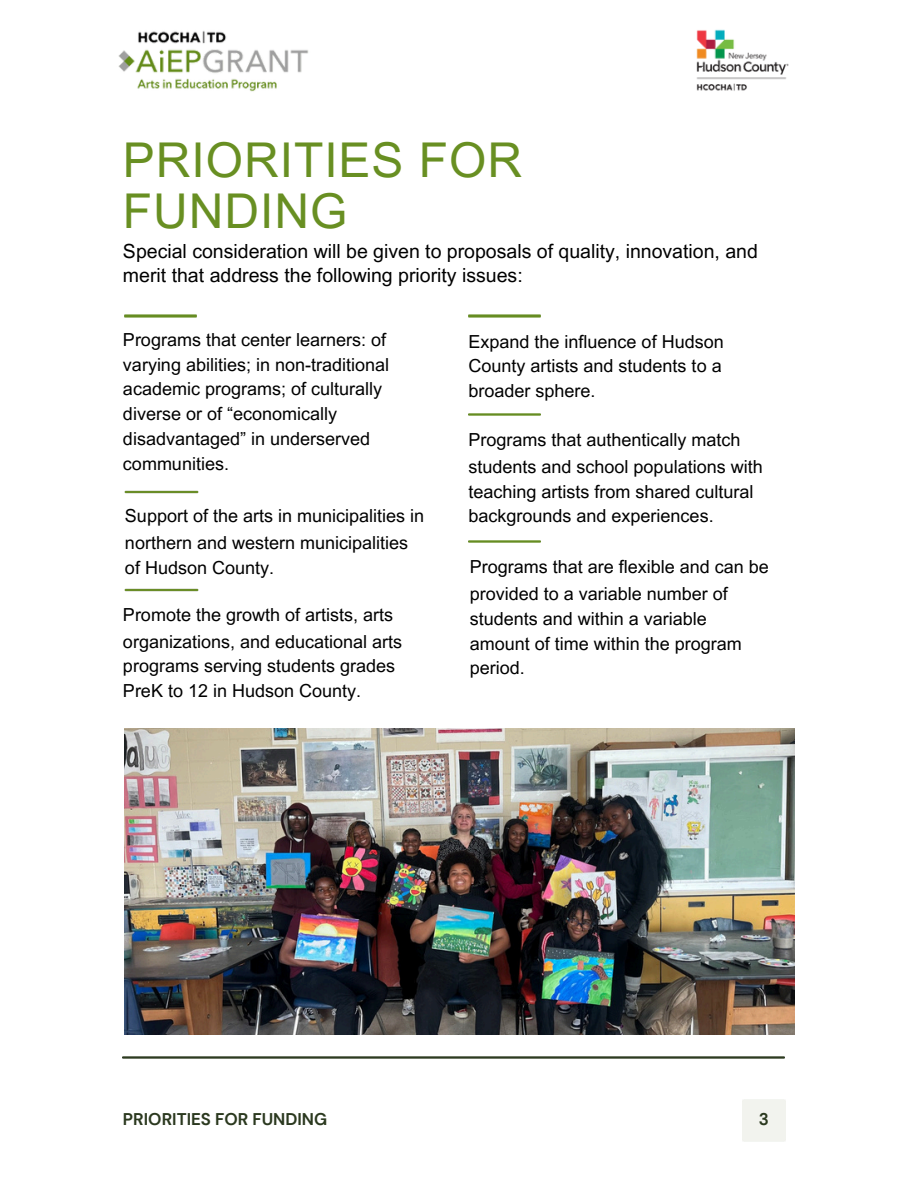
<style>
.page{position:relative;width:918px;height:1188px;background:#fff}
.page>*{position:absolute;margin:0;border:0;box-sizing:border-box;transform-origin:0 0}
.t1{font:48px/50.7px "Arial MT Pro";letter-spacing:.02em;color:#688f22}
.t2{font:19.5px/23.7px "Arial MT Pro";color:#000}
.t3{font:18px/24.8px "Arial MT Pro";color:#000}
.t4{font:700 16.95px "DM Sans";color:#2b391f}
</style>
<div class="page">
<img style="left:125px;top:315px;width:72px;height:2px">
<img style="left:469px;top:315px;width:72px;height:2px">
<img style="left:469px;top:413px;width:72px;height:3px">
<img style="left:469px;top:541px;width:72px;height:2px">
<img style="left:123px;top:1057px;width:661px;height:2px">
<img style="left:125px;top:729px;width:669px;height:306px">
<img style="left:118px;top:31px;width:191px;height:61px">
<img style="left:696px;top:29px;width:93px;height:62px">
<img style="left:124px;top:490px;width:75px;height:4px">
<img style="left:124px;top:588px;width:75px;height:4px">
<p class="t1" style="left:123px;top:141px;width:401px">PRIORITIES FOR<br>FUNDING</p>
<p class="t2" style="left:123px;top:242px;width:636px">Special consideration will be given to proposals of quality, innovation, and merit that address the following priority issues:</p>
<p class="t3" style="left:123px;top:329px;width:268px">Programs that center learners: of varying abilities; in non-traditional academic programs; of culturally diverse or of “economically disadvantaged” in underserved communities.</p>
<h1 class="t3" style="left:125px;top:505px;width:301px;line-height:27px">Support of the arts in municipalities in northern and western municipalities</h1>
<h1 class="t3" style="left:125px;top:558px;width:151px">of Hudson County.</h1>
<p class="t3" style="left:123px;top:603px;width:281px;line-height:27px">Promote the growth of artists, arts organizations, and educational arts</p>
<p class="t3" style="left:123px;top:656px;width:274px">programs serving students grades<br>PreK to 12 in Hudson County.</p>
<p class="t3" style="left:469px;top:331px;width:257px;text-align:justify">Expand the influence of Hudson County artists and students to a broader sphere.</p>
<h1 class="t3" style="left:469px;top:428px;width:296px;line-height:27px">Programs that authentically match students and school populations with</h1>
<h1 class="t3" style="left:469px;top:481px;width:287px">teaching artists from shared cultural backgrounds and experiences.</h1>
<p class="t3" style="left:470px;top:556px;width:301px;line-height:27px">Programs that are flexible and can be provided to a variable number of</p>
<p class="t3" style="left:470px;top:608px;width:274px">students and within a variable amount of time within the program period.</p>
<h1 class="t4" style="left:123px;top:1108px;width:206px">PRIORITIES FOR FUNDING</h1>
<p class="t4" style="left:759px;top:1109px;width:12px">3</p>
</div>
